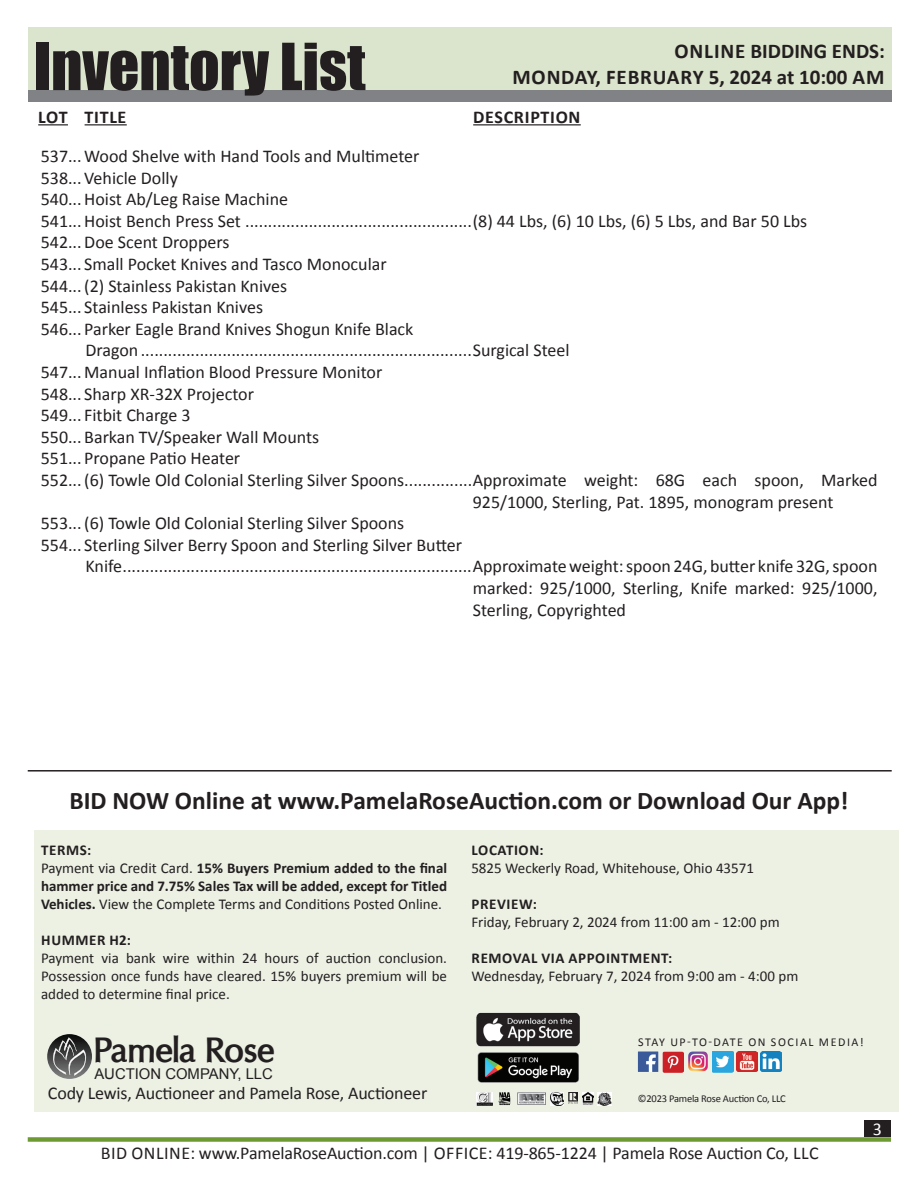
<style>
.page{position:relative;width:918px;height:1188px;background:#fff}
.page>*{position:absolute;margin:0;border:0;box-sizing:border-box;transform-origin:0 0}
.t1{font:60px "Impact";color:#231f20}
.t2{font:700 35.55px "Oregon LDO";color:#231f20}
.t3{font:700 25.5px "Calibri";color:#231f20}
.t4{font:700 21px "Calibri";letter-spacing:.01em;color:#231f20}
.t5{font:18px/21.6px "Calibri";color:#231f20}
.t6{font:700 18px "Calibri";letter-spacing:.04em;color:#231f20}
.t7{font:18px "Calibri";color:#fff}
.t8{font:15px/18px "Calibri";color:#231f20;text-align:justify}
.t9{font:700 15px/18px "Calibri";color:#231f20}
.t10{font:700 15px "Calibri";letter-spacing:.04em;color:#231f20}
.t11{font:14.85px "Arial";color:#231f20}
.t12{font:12px "Calibri";letter-spacing:.13em;color:#231f20}
.t13{font:10.5px "Calibri";letter-spacing:-.02em;color:#231f20}
.s1{font-weight:400}
</style>
<div class="page">
<div style="left:28px;top:27px;width:864px;height:63px;background:#dbe4cc"></div>
<div style="left:28px;top:90px;width:864px;height:11px;background:#808285"></div>
<div style="left:28px;top:1137px;width:863px;height:5px;background:#6e9a34"></div>
<div style="left:864px;top:1120px;width:27px;height:17px;background:#231f20"></div>
<hr style="left:38px;top:124px;width:30px;height:1px;background:#231f20">
<hr style="left:85px;top:124px;width:42px;height:1px;background:#231f20">
<hr style="left:473px;top:124px;width:108px;height:1px;background:#231f20">
<div style="left:35px;top:831px;width:864px;height:281px;background:#ecf1e4"></div>
<img style="left:688px;top:1051px;width:20px;height:20px">
<img style="left:761px;top:1051px;width:20px;height:21px">
<img style="left:737px;top:1052px;width:20px;height:20px">
<img style="left:663px;top:1051px;width:21px;height:21px">
<img style="left:638px;top:1052px;width:20px;height:20px">
<img style="left:712px;top:1051px;width:21px;height:21px">
<img style="left:477px;top:1092px;width:16px;height:13px">
<svg style="left:499px;top:1092px;width:11px;height:13px"></svg>
<img style="left:518px;top:1093px;width:28px;height:11px">
<svg style="left:550px;top:1093px;width:13px;height:12px"></svg>
<svg style="left:569px;top:1093px;width:25px;height:12px"></svg>
<img style="left:598px;top:1092px;width:14px;height:13px">
<svg style="left:47px;top:1034px;width:45px;height:45px"></svg>
<svg style="left:47px;top:1037px;width:40px;height:39px;background:#6f706e"></svg>
<hr style="left:28px;top:770px;width:864px;height:2px;background:#231f20">
<img style="left:477px;top:1012px;width:102px;height:34px">
<img style="left:477px;top:1052px;width:102px;height:31px">
<h1 class="t1" style="left:34px;top:20px;width:333px">Inventory List</h1>
<p class="t4" style="left:675px;top:37px;width:212px">ONLINE BIDDING ENDS:</p>
<p class="t4" style="left:512px;top:62px;width:374px">MONDAY, FEBRUARY 5, 2024 at 10:00 AM</p>
<p class="t6" style="left:38px;top:104px;width:90px">LOT TITLE</p>
<p class="t6" style="left:473px;top:104px;width:109px">DESCRIPTION</p>
<p class="t5" style="left:41px;top:145px;width:380px">537 Wood Shelve with Hand Tools and Multimeter<br>538 Vehicle Dolly<br>540 Hoist Ab/Leg Raise Machine<br>541 Hoist Bench Press Set</p>
<p class="t5" style="left:473px;top:210px;width:336px">(8) 44 Lbs, (6) 10 Lbs, (6) 5 Lbs, and Bar 50 Lbs</p>
<p class="t5" style="left:41px;top:231px;width:190px">542 Doe Scent Droppers</p>
<p class="t5" style="left:41px;top:253px;width:347px">543 Small Pocket Knives and Tasco Monocular</p>
<p class="t5" style="left:41px;top:274px;width:248px">544 (2) Stainless Pakistan Knives</p>
<p class="t5" style="left:41px;top:296px;width:224px">545 Stainless Pakistan Knives</p>
<p class="t5" style="left:41px;top:318px;width:374px">546 Parker Eagle Brand Knives Shogun Knife Black</p>
<p class="t5" style="left:86px;top:339px;width:54px">Dragon</p>
<p class="t5" style="left:473px;top:339px;width:98px">Surgical Steel</p>
<p class="t5" style="left:41px;top:361px;width:365px">547 Manual Inflation Blood Pressure Monitor 548 Sharp XR-32X Projector<br>549 Fitbit Charge 3<br>550 Barkan TV/Speaker Wall Mounts<br>551 Propane Patio Heater<br>552 (6) Towle Old Colonial Sterling Silver Spoons</p>
<p class="t5" style="left:473px;top:469px;width:406px">Approximate weight: 68G each spoon, Marked<br>925/1000, Sterling, Pat. 1895, monogram present</p>
<p class="t5" style="left:41px;top:512px;width:365px">553 (6) Towle Old Colonial Sterling Silver Spoons</p>
<p class="t5" style="left:41px;top:534px;width:423px">554 Sterling Silver Berry Spoon and Sterling Silver Butter</p>
<p class="t5" style="left:86px;top:555px;width:38px">Knife</p>
<p class="t5" style="left:473px;top:555px;width:406px;text-align:justify">Approximate weight: spoon 24G, butter knife 32G, spoon marked: 925/1000, Sterling, Knife marked: 925/1000, Sterling, Copyrighted</p>
<h3 class="t3" style="left:69px;top:783px;width:781px">BID NOW Online at www.PamelaRoseAuction.com or Download Our App!</h3>
<p class="t9" style="left:41px;top:841px;width:408px">TERMS:<br><span class="s1">Payment via Credit Card.</span> 15% Buyers Premium added to the final hammer price and 7.75% Sales Tax will be added, except for Titled Vehicles. <span class="s1">View the Complete Terms and Conditions Posted Online.</span></p>
<p class="t10" style="left:41px;top:930px;width:91px">HUMMER H2:</p>
<p class="t8" style="left:41px;top:949px;width:408px">Payment via bank wire within 24 hours of auction conclusion.<br>Possession once funds have cleared. 15% buyers premium will be added to determine final price.</p>
<h2 class="t2" style="left:94px;top:1030px;width:182px">Pamela Rose</h2>
<p class="t11" style="left:94px;top:1064px;width:180px">AUCTION COMPANY, LLC</p>
<p class="t10" style="left:472px;top:840px;width:74px">LOCATION:</p>
<p class="t8" style="left:471px;top:859px;width:284px">5825 Weckerly Road, Whitehouse, Ohio 43571</p>
<p class="t10" style="left:472px;top:894px;width:67px">PREVIEW:</p>
<p class="t8" style="left:471px;top:913px;width:310px">Friday, February 2, 2024 from 11:00 am - 12:00 pm</p>
<p class="t10" style="left:472px;top:948px;width:202px">REMOVAL VIA APPOINTMENT:</p>
<p class="t8" style="left:471px;top:967px;width:329px">Wednesday, February 7, 2024 from 9:00 am - 4:00 pm</p>
<p class="t12" style="left:638px;top:1034px;width:227px">STAY UP-TO-DATE ON SOCIAL MEDIA!</p>
<p class="t5" style="left:48px;top:1082px;width:381px">Cody Lewis, Auctioneer and Pamela Rose, Auctioneer</p>
<p class="t13" style="left:638px;top:1091px;width:149px">©2023 Pamela Rose Auction Co, LLC</p>
<p class="t5" style="left:101px;top:1142px;width:720px">BID ONLINE: www.PamelaRoseAuction.com | OFFICE: 419-865-1224 | Pamela Rose Auction Co, LLC</p>
<p class="t7" style="left:873px;top:1117px;width:11px">3</p>
</div>
